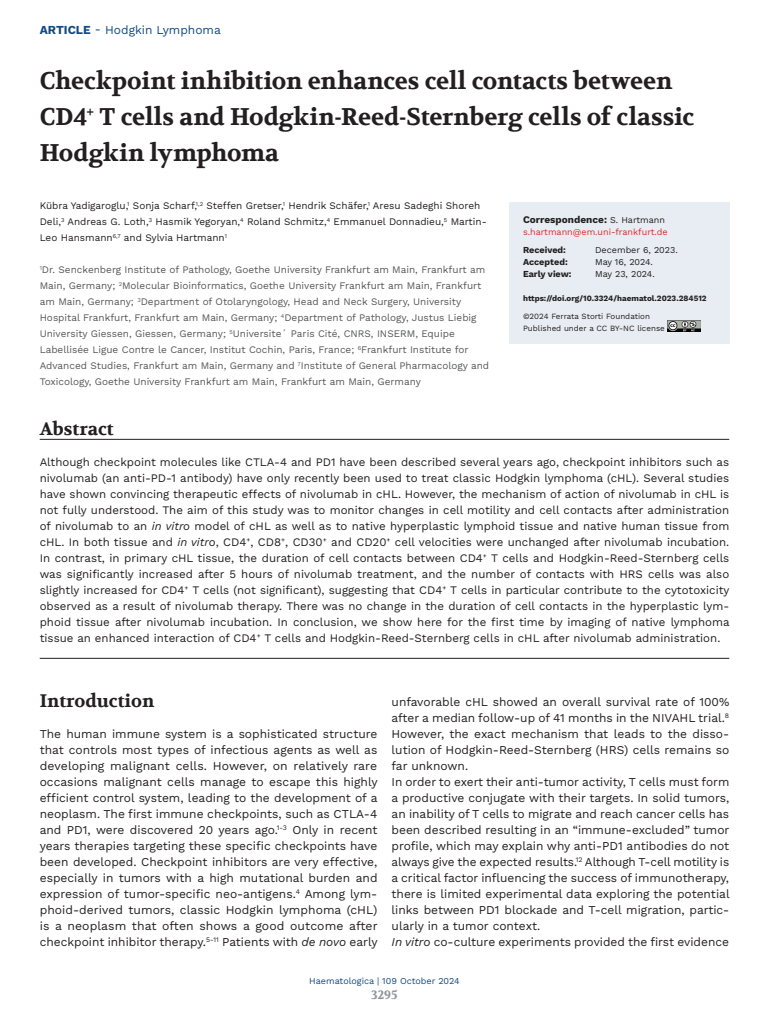
<style>
.page{position:relative;width:769px;height:1024px;background:#fff}
.page>*{position:absolute;margin:0;border:0;box-sizing:border-box;transform-origin:0 0}
.TITOLO_Articolo{font:700 24px/36px "Volkhov";color:#231f20}
.TITOLO_c18{font:700 18px "Volkhov";color:#231f20}
.TITOLO_con_filetto_sotto{font:700 18px "Volkhov";color:#231f20}
.TESTO{font:12px/16px "Work Sans";color:#231f20;text-align:justify}
.t1{font:12px "Work Sans";color:#134a80}
.t2{font:700 12px "Volkhov";color:#939598}
.ABSTRACT_Testo{font:11.5px/16px "Work Sans";color:#231f20;text-align:justify}
.AFFILIAZIONI{font:10px/16px "Work Sans";color:#57585a}
.AUTORI{font:10px/16px "Work Sans";color:#231f20}
.t3{font:700 10px "Work Sans";color:#231f20}
.t4{font:9px "Work Sans";color:#231f20}
.t5{font:9px "Work Sans";color:#e02b2b}
.t6{font:9px "Work Sans";color:#134a80}
.t7{font:700 9px "Work Sans";color:#231f20}
.t8{font:8px "Work Sans";color:#231f20}
.SCHEDA_Sito{font:700 8px "Work Sans";color:#231f20}
.s1{font-weight:700}
.s2{font-style:italic}
.s3{font-weight:400;font-size:9px}
</style>
<div class="page">
<hr style="left:40px;top:439px;width:689px;height:1px;background:#231f20">
<hr style="left:40px;top:658px;width:689px;height:1px;background:#231f20">
<div style="left:508px;top:202px;width:221px;height:141px;background:#e7edf2"></div>
<img style="left:667px;top:320px;width:32px;height:11px">
<p class="t1" style="left:40px;top:21px;width:182px"><span class="s1">ARTICLE</span> - Hodgkin Lymphoma</p>
<p class="TITOLO_Articolo" style="left:40px;top:63px;width:655px">Checkpoint inhibition enhances cell contacts between<br>CD4<sup>+</sup> T cells and Hodgkin-Reed-Sternberg cells of classic<br>Hodgkin lymphoma</p>
<p class="AUTORI" style="left:40px;top:197px;width:448px">Kübra Yadigaroglu,<sup>1</sup> Sonja Scharf,<sup>1,2</sup> Steffen Gretser,<sup>1</sup> Hendrik Schäfer,<sup>1</sup> Aresu Sadeghi Shoreh<br>Deli,<sup>3</sup> Andreas G. Loth,<sup>3</sup> Hasmik Yegoryan,<sup>4</sup> Roland Schmitz,<sup>4</sup> Emmanuel Donnadieu,<sup>5</sup> Martin-<br>Leo Hansmann<sup>6,7</sup> and Sylvia Hartmann<sup>1</sup></p>
<p class="AFFILIAZIONI" style="left:40px;top:261px;width:451px"><sup>1</sup>Dr. Senckenberg Institute of Pathology, Goethe University Frankfurt am Main, Frankfurt am Main, Germany; <sup>2</sup>Molecular Bioinformatics, Goethe University Frankfurt am Main, Frankfurt am Main, Germany; <sup>3</sup>Department of Otolaryngology, Head and Neck Surgery, University Hospital Frankfurt, Frankfurt am Main, Germany; <sup>4</sup>Department of Pathology, Justus Liebig University Giessen, Giessen, Germany; <sup>5</sup>Universite´ Paris Cité, CNRS, INSERM, Equipe Labellisée Ligue Contre le Cancer, Institut Cochin, Paris, France; <sup>6</sup>Frankfurt Institute for Advanced Studies, Frankfurt am Main, Germany and <sup>7</sup>Institute of General Pharmacology and Toxicology, Goethe University Frankfurt am Main, Frankfurt am Main, Germany</p>
<p class="TITOLO_con_filetto_sotto" style="left:40px;top:418px;width:75px">Abstract</p>
<p class="ABSTRACT_Testo" style="left:40px;top:453px;width:691px">Although checkpoint molecules like CTLA-4 and PD1 have been described several years ago, checkpoint inhibitors such as nivolumab (an anti-PD-1 antibody) have only recently been used to treat classic Hodgkin lymphoma (cHL). Several studies have shown convincing therapeutic effects of nivolumab in cHL. However, the mechanism of action of nivolumab in cHL is not fully understood. The aim of this study was to monitor changes in cell motility and cell contacts after administration of nivolumab to an <span class="s2">in vitro</span> model of cHL as well as to native hyperplastic lymphoid tissue and native human tissue from cHL. In both tissue and <span class="s2">in vitro</span>, CD4<sup>+</sup>, CD8<sup>+</sup>, CD30<sup>+</sup> and CD20<sup>+</sup> cell velocities were unchanged after nivolumab incubation.<br>In contrast, in primary cHL tissue, the duration of cell contacts between CD4<sup>+</sup> T cells and Hodgkin-Reed-Sternberg cells was significantly increased after 5 hours of nivolumab treatment, and the number of contacts with HRS cells was also slightly increased for CD4<sup>+</sup> T cells (not significant), suggesting that CD4<sup>+</sup> T cells in particular contribute to the cytotoxicity observed as a result of nivolumab therapy. There was no change in the duration of cell contacts in the hyperplastic lym&shy;phoid tissue after nivolumab incubation. In conclusion, we show here for the first time by imaging of native lymphoma tissue an enhanced interaction of CD4<sup>+</sup> T cells and Hodgkin-Reed-Sternberg cells in cHL after nivolumab administration.</p>
<p class="t3" style="left:523px;top:214px;width:143px">Correspondence: <span class="s3">S. Hartmann</span></p>
<p class="t5" style="left:523px;top:225px;width:146px">s.hartmann@em.uni-frankfurt.de</p>
<p class="t7" style="left:523px;top:245px;width:44px">Received:</p>
<p class="t4" style="left:595px;top:243px;width:84px">December 6, 2023.</p>
<p class="t7" style="left:523px;top:257px;width:46px">Accepted:</p>
<p class="t4" style="left:595px;top:255px;width:59px">May 16, 2024.</p>
<p class="t7" style="left:523px;top:269px;width:50px">Early view:</p>
<p class="t4" style="left:595px;top:267px;width:61px">May 23, 2024.</p>
<p class="SCHEDA_Sito" style="left:523px;top:294px;width:185px">https://doi.org/10.3324/haematol.2023.284512</p>
<p class="t8" style="left:523px;top:310px;width:128px">©2024 Ferrata Storti Foundation</p>
<p class="t8" style="left:523px;top:322px;width:143px">Published under a CC BY-NC license</p>
<p class="TITOLO_c18" style="left:40px;top:690px;width:116px">Introduction</p>
<p class="TESTO" style="left:40px;top:725px;width:339px">The human immune system is a sophisticated structure that controls most types of infectious agents as well as developing malignant cells. However, on relatively rare occasions malignant cells manage to escape this highly efficient control system, leading to the development of a neoplasm. The first immune checkpoints, such as CTLA-4 and PD1, were discovered 20 years ago.<sup>1-3</sup> Only in recent years therapies targeting these specific checkpoints have been developed. Checkpoint inhibitors are very effective, especially in tumors with a high mutational burden and expression of tumor-specific neo-antigens.<sup>4</sup> Among lym&shy;phoid-derived tumors, classic Hodgkin lymphoma (cHL) is a neoplasm that often shows a good outcome after checkpoint inhibitor therapy.<sup>5-11</sup> Patients with <span class="s2">de novo</span> early</p>
<p class="TESTO" style="left:391px;top:693px;width:339px">unfavorable cHL showed an overall survival rate of 100% after a median follow-up of 41 months in the NIVAHL trial.<sup>8<br></sup>However, the exact mechanism that leads to the disso&shy;lution of Hodgkin-Reed-Sternberg (HRS) cells remains so far unknown.</p>
<p class="TESTO" style="left:391px;top:773px;width:339px">In order to exert their anti-tumor activity, T cells must form a productive conjugate with their targets. In solid tumors, an inability of T cells to migrate and reach cancer cells has been described resulting in an “immune-excluded” tumor profile, which may explain why anti-PD1 antibodies do not always give the expected results.<sup>12</sup> Although T-cell motility is a critical factor influencing the success of immunotherapy, there is limited experimental data exploring the potential links between PD1 blockade and T-cell migration, partic&shy;ularly in a tumor context.</p>
<p class="TESTO" style="left:391px;top:933px;width:339px"><span class="s2">In vitro</span> co-culture experiments provided the first evidence</p>
<p class="t6" style="left:309px;top:974px;width:152px">Haematologica | 109 October 2024</p>
<p class="t2" style="left:371px;top:987px;width:28px">3295</p>
</div>
